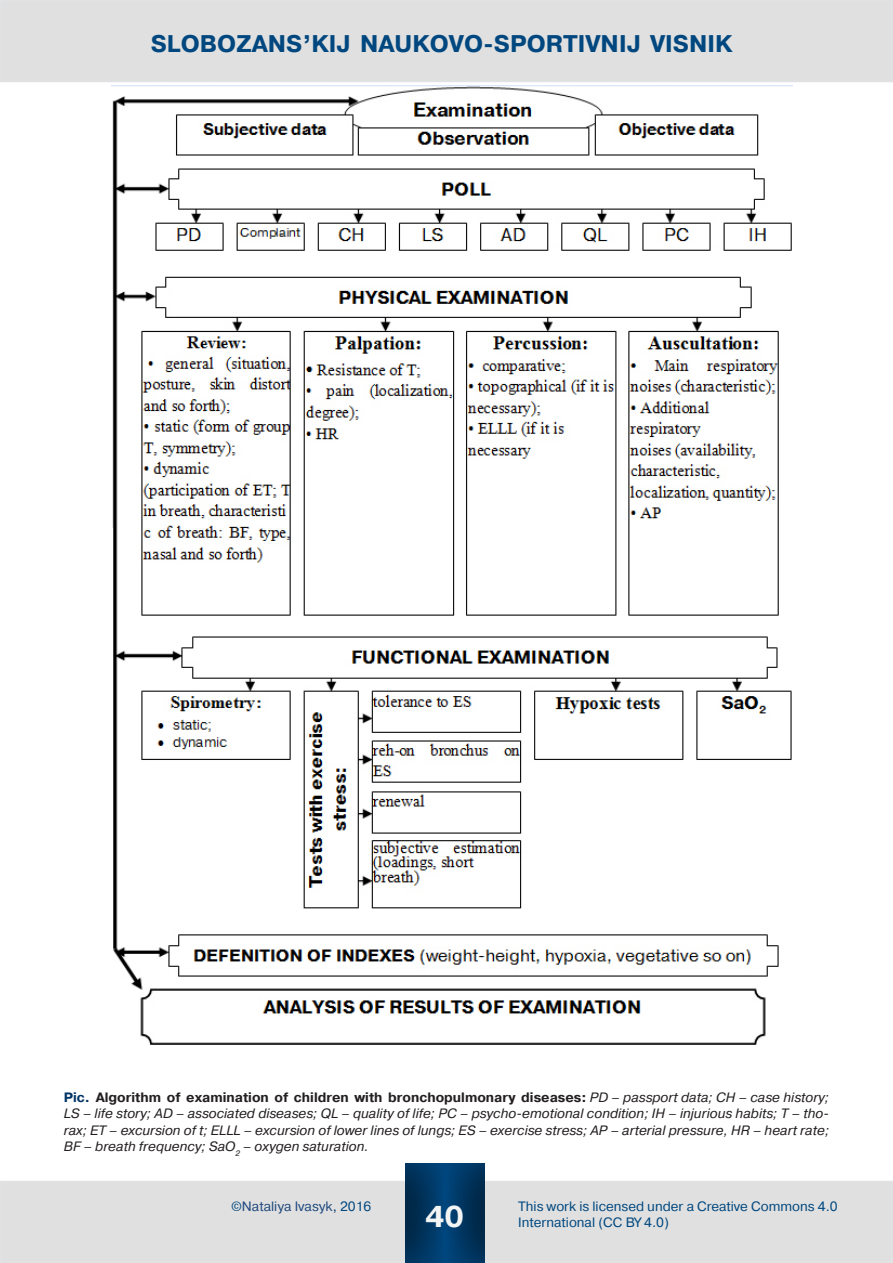
<style>
.page{position:relative;width:893px;height:1263px;background:#fff}
.page>*{position:absolute;margin:0;border:0;box-sizing:border-box;transform-origin:0 0}
.t1{font:700 30px "Pragmatica CTT";color:#f3f4f4}
.t2{font:700 24px "Pragmatica CTT";color:#00477f}
.Обычный{font:italic 13.5px/16.5px "Pragmatica CTT";color:#231f20;text-align:justify}
.t3{font:13.5px/16.2px "Pragmatica CTT";color:#00477f}
.Основной_текст1{font:13.5px "Pragmatica CTT";color:#1f497d}
.s1{font-weight:700;font-style:normal;color:#036}
.s2{font-weight:700;font-style:normal}
.s3{color:#00477f}
.s4{color:#036}
</style>
<div class="page">
<div style="left:1px;top:1181px;width:891px;height:81px;background:#e0e0e0"></div>
<div style="left:0;top:1181px;width:893px;height:82px;border:2px solid #e1e2e4"></div>
<svg style="left:404px;top:1163px;width:83px;height:100px;background:#083c66"></svg>
<div style="left:1px;top:1px;width:891px;height:80px;background:#e0e0e0"></div>
<div style="left:0;top:0;width:893px;height:82px;border:2px solid #e1e2e4"></div>
<img style="left:112px;top:85px;width:681px;height:533px">
<img style="left:113px;top:619px;width:679px;height:426px">
<h2 class="t2" style="left:151px;top:31px;width:583px">SLOBOZANS’KIJ NAUKOVO-SPORTIVNIJ VISNIK</h2>
<p class="Обычный" style="left:64px;top:1089px;width:767px"><span class="s1">Pic.</span> <span class="s2">Algorithm of examination of children with bronchopulmonary diseases:</span> PD – passport data; CH – case history; LS – life story; AD – associated diseases; QL – quality of life; PC – psycho-emotional condition; IH – injurious habits; T – tho&shy;rax; ET – excursion of t; ELLL – excursion of lower lines of lungs; ES – exercise stress; AP – arterial pressure, HR – heart rate; BF – breath frequency; SaO<sub>2</sub> – oxygen saturation.</p>
<p class="Основной_текст1" style="left:231px;top:1199px;width:142px"><span class="s3">©</span>Nataliya Ivasyk<span class="s4">,</span> <span class="s3">2016</span></p>
<h1 class="t1" style="left:425px;top:1200px;width:41px">40</h1>
<p class="t3" style="left:518px;top:1198px;width:321px">This work is licensed under a Creative Commons 4.0<br>International (CC BY 4.0)</p>
</div>
